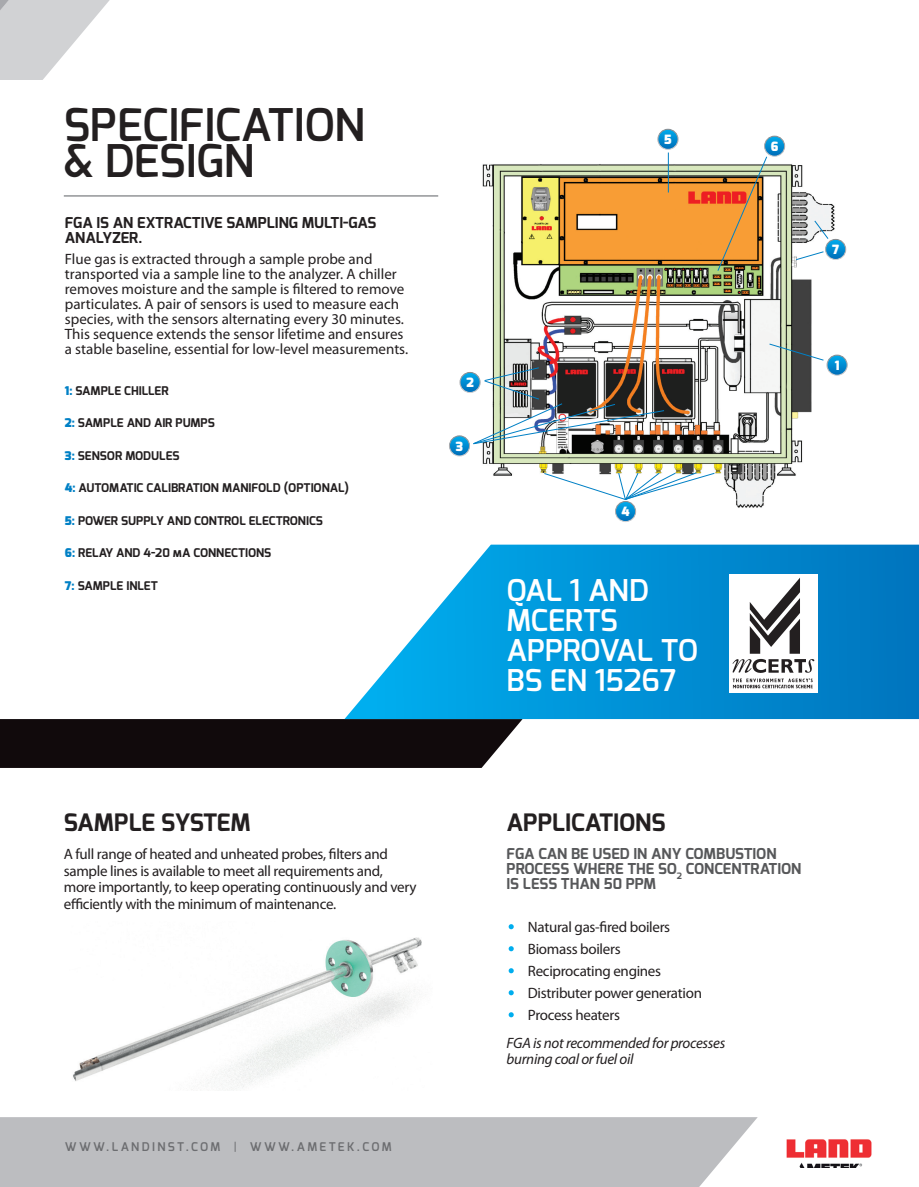
<style>
.page{position:relative;width:919px;height:1187px;background:#fff}
.page>*{position:absolute;margin:0;border:0;box-sizing:border-box;transform-origin:0 0}
.t1{font:600 45px/36px "Exo";color:#231f20}
.t2{font:600 30px/30px "Exo";color:#fff}
.t3{font:700 24px "Exo";color:#231f20}
.t4{font:15px/15px "Myriad Pro";letter-spacing:-.005em;color:#231f20}
.t5{font:700 15px/15px "Exo";color:#57585a}
.t6{font:italic 15px/16.5px "Myriad Pro";letter-spacing:-.02em;color:#231f20}
.t7{font:700 15px/15px "Exo";color:#231f20}
.t8{font:900 12.75px "Exo";color:#fff}
.t9{font:700 12px "Exo";color:#231f20}
.t10{font:600 12px "Exo";letter-spacing:.2em;color:#6c6d70}
.t11{font:7.65px "Tahoma";color:#231f20}
.s1{font-weight:900;color:#0080c5}
.s2{font-weight:400}
.s3{font-family:"Optima";color:#fff}
</style>
<div class="page">
<img style="left:482px;top:146px;width:354px;height:366px">
<svg style="left:0;top:0;width:110px;height:80px"></svg>
<svg style="left:0;top:719px;width:522px;height:49px;background:#191214"></svg>
<div style="left:0;top:1117px;width:757px;height:69px;background:#bcbdc0"></div>
<img style="left:786px;top:1139px;width:86px;height:28px">
<svg style="left:344px;top:544px;width:574px;height:175px;background:#25a0db"></svg>
<hr style="left:64px;top:195px;width:374px;height:2px;background:#939598">
<svg style="left:827px;top:355px;width:20px;height:20px"></svg>
<div style="left:826px;top:354px;width:21px;height:22px;border:1px solid #fff;border-radius:50%"></div>
<svg style="left:460px;top:372px;width:20px;height:20px"></svg>
<div style="left:459px;top:372px;width:21px;height:21px;border:1px solid #fff;border-radius:50%"></div>
<svg style="left:449px;top:436px;width:20px;height:20px"></svg>
<div style="left:449px;top:435px;width:21px;height:21px;border:1px solid #fff;border-radius:50%"></div>
<svg style="left:615px;top:501px;width:20px;height:20px"></svg>
<div style="left:615px;top:501px;width:21px;height:21px;border:1px solid #fff;border-radius:50%"></div>
<svg style="left:658px;top:129px;width:20px;height:20px"></svg>
<div style="left:657px;top:129px;width:21px;height:21px;border:1px solid #fff;border-radius:50%"></div>
<svg style="left:764px;top:136px;width:20px;height:20px"></svg>
<div style="left:764px;top:136px;width:21px;height:21px;border:1px solid #fff;border-radius:50%"></div>
<svg style="left:825px;top:239px;width:20px;height:20px"></svg>
<div style="left:825px;top:239px;width:21px;height:21px;border:1px solid #fff;border-radius:50%"></div>
<svg style="left:768px;top:343px;width:56px;height:18px"></svg>
<svg style="left:813px;top:220px;width:16px;height:20px"></svg>
<svg style="left:795px;top:251px;width:29px;height:9px"></svg>
<svg style="left:716px;top:156px;width:51px;height:116px;background:#ce9457"></svg>
<hr style="left:668px;top:152px;width:1px;height:40px;background:#0080c5">
<img style="left:472px;top:367px;width:193px;height:78px">
<svg style="left:543px;top:472px;width:172px;height:28px"></svg>
<div style="left:729px;top:574px;width:89px;height:119px;background:#fff"></div>
<img style="left:732px;top:578px;width:82px;height:110px">
<img style="left:73px;top:937px;width:349px;height:153px">
<h1 class="t1" style="left:64px;top:106px;width:303px">SPECIFICATION &amp; DESIGN</h1>
<p class="t7" style="left:65px;top:215px;width:313px">FGA IS AN EXTRACTIVE SAMPLING MULTI-GAS<br>ANALYZER.</p>
<p class="t4" style="left:65px;top:251px;width:345px">Flue gas is extracted through a sample probe and transported via a sample line to the analyzer. A chiller removes moisture and the sample is filtered to remove particulates. A pair of sensors is used to measure each species, with the sensors alternating every 30 minutes.<br>This sequence extends the sensor lifetime and ensures a stable baseline, essential for low-level measurements.</p>
<p class="t9" style="left:65px;top:383px;width:105px"><span class="s1">1:</span> SAMPLE CHILLER</p>
<p class="t9" style="left:65px;top:415px;width:151px"><span class="s1">2:</span> SAMPLE AND AIR PUMPS</p>
<p class="t9" style="left:65px;top:448px;width:116px"><span class="s1">3:</span> SENSOR MODULES</p>
<p class="t9" style="left:65px;top:480px;width:286px"><span class="s1">4:</span> AUTOMATIC CALIBRATION MANIFOLD (OPTIONAL)</p>
<p class="t9" style="left:65px;top:513px;width:259px"><span class="s1">5:</span> POWER SUPPLY AND CONTROL ELECTRONICS</p>
<p class="t9" style="left:65px;top:545px;width:208px"><span class="s1">6:</span> RELAY AND 4-20 mA CONNECTIONS</p>
<p class="t9" style="left:65px;top:578px;width:94px"><span class="s1">7:</span> SAMPLE INLET</p>
<p class="t8" style="left:664px;top:131px;width:9px">5</p>
<p class="t8" style="left:466px;top:374px;width:9px">2</p>
<p class="t8" style="left:456px;top:438px;width:9px">3</p>
<p class="t8" style="left:621px;top:503px;width:10px">4</p>
<h2 class="t2" style="left:506px;top:574px;width:193px">QAL 1 AND<br>MCERTS<br>APPROVAL TO<br>BS EN 15267</h2>
<p class="t8" style="left:770px;top:138px;width:9px">6</p>
<p class="t8" style="left:832px;top:241px;width:9px">7</p>
<p class="t8" style="left:834px;top:357px;width:6px">1</p>
<h3 class="t3" style="left:64px;top:806px;width:188px">SAMPLE SYSTEM</h3>
<p class="t4" style="left:64px;top:845px;width:354px;line-height:16.5px">A full range of heated and unheated probes, filters and sample lines is available to meet all requirements and, more importantly, to keep operating continuously and very efficiently with the minimum of maintenance.</p>
<p class="t10" style="left:65px;top:1138px;width:328px">WWW.LANDINST.COM <span class="s2">|</span> WWW.AMETEK.COM</p>
<h3 class="t3" style="left:506px;top:806px;width:160px">APPLICATIONS</h3>
<p class="t5" style="left:506px;top:845px;width:296px">FGA CAN BE USED IN ANY COMBUSTION<br>PROCESS WHERE THE SO<sub>2</sub> CONCENTRATION<br>IS LESS THAN 50 PPM</p>
<p class="t11" style="left:575px;top:842px;width:50px">February 2013</p>
<p class="t4" style="left:506px;top:919px;width:165px"><span class="s3">•</span> Natural gas-fired boilers</p>
<p class="t4" style="left:506px;top:941px;width:115px"><span class="s3">•</span> Biomass boilers</p>
<p class="t4" style="left:506px;top:963px;width:156px"><span class="s3">•</span> Reciprocating engines</p>
<p class="t4" style="left:506px;top:985px;width:197px"><span class="s3">•</span> Distributer power generation</p>
<p class="t4" style="left:506px;top:1007px;width:115px"><span class="s3">•</span> Process heaters</p>
<p class="t6" style="left:506px;top:1033px;width:220px">FGA is not recommended for processes burning coal or fuel oil</p>
</div>
